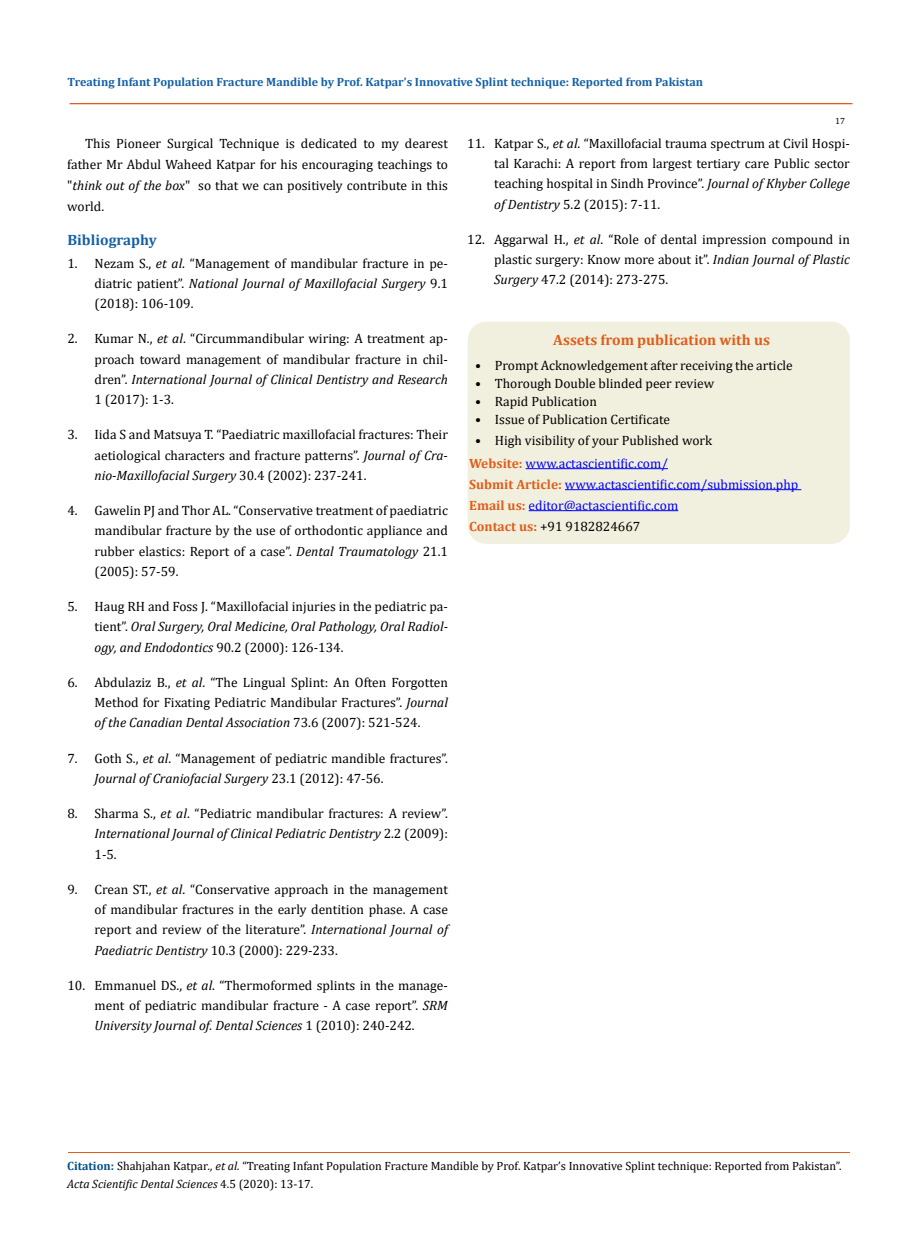
<style>
.page{position:relative;width:917px;height:1260px;background:#fff}
.page>*{position:absolute;margin:0;border:0;box-sizing:border-box;transform-origin:0 0}
.t1{font:700 15px "Cambria";color:#e05d1a}
.t2{font:700 15px "Cambria";color:#1560a6}
.t3{font:13.5px/20.2px "Cambria";color:#000;text-align:justify}
.t4{font:13.5px/21px "Cambria";color:#00f}
.t5{font:12px/18px "Cambria";color:#000}
.t6{font:700 12px "Cambria";color:#1560a6}
.t7{font:9px "Cambria";color:#000}
.s1{font-style:italic}
.s2{font-weight:700;color:#e05d1a}
.s3{color:#000}
.s4{font-weight:700;color:#035089}
</style>
<div class="page">
<div style="left:468px;top:322px;width:381px;height:221px;background:#f1f0de;border-radius:18px"></div>
<div style="left:467px;top:322px;width:382px;height:222px;border:2px solid #f1f0de;border-radius:18px"></div>
<hr style="left:525px;top:468px;width:143px;height:1px;background:#00f">
<hr style="left:565px;top:489px;width:236px;height:1px;background:#00f">
<hr style="left:528px;top:510px;width:150px;height:1px;background:#00f">
<hr style="left:70px;top:104px;width:782px;height:1px;background:#e05d1a">
<div style="left:70px;top:103px;width:782px;height:1px;border:1px solid #e05d1a"></div>
<hr style="left:68px;top:1152px;width:781px;height:1px;background:#e05d1a">
<p class="t6" style="left:67px;top:73px;width:637px">Treating Infant Population Fracture Mandible by Prof. Katpar’s Innovative Splint technique: Reported from Pakistan</p>
<p class="t7" style="left:835px;top:115px;width:11px">17</p>
<p class="t3" style="left:67px;top:133px;width:382px;line-height:21px;text-indent:18px">This Pioneer Surgical Technique is dedicated to my dearest father Mr Abdul Waheed Katpar for his encouraging teachings to "<span class="s1">think out of the box</span>" so that we can positively contribute in this world.</p>
<p class="t3" style="left:494px;top:133px;width:357px;text-indent:-27px">11. Katpar S., <span class="s1">et al</span>. “Maxillofacial trauma spectrum at Civil Hospi&shy;tal Karachi: A report from largest tertiary care Public sector teaching hospital in Sindh Province”. <span class="s1">Journal of Khyber College of Dentistry</span> 5.2 (2015): 7-11.</p>
<p class="t3" style="left:494px;top:229px;width:357px;text-indent:-27px">12. Aggarwal H., <span class="s1">et al</span>. “Role of dental impression compound in plastic surgery: Know more about it”. <span class="s1">Indian Journal of Plastic Surgery</span> 47.2 (2014): 273-275.</p>
<p class="t2" style="left:67px;top:230px;width:91px">Bibliography</p>
<p class="t3" style="left:94px;top:253px;width:355px;text-indent:-27px">1. Nezam S., <span class="s1">et al</span>. “Management of mandibular fracture in pe&shy;diatric patient”. <span class="s1">National Journal of Maxillofacial Surgery</span> 9.1 (2018): 106-109.</p>
<p class="t3" style="left:94px;top:329px;width:355px;text-indent:-27px">2. Kumar N., <span class="s1">et al</span>. “Circummandibular wiring: A treatment ap&shy;proach toward management of mandibular fracture in chil&shy;dren”. <span class="s1">International Journal of Clinical Dentistry and Research </span>1 (2017): 1-3.</p>
<p class="t3" style="left:94px;top:425px;width:355px;text-indent:-27px">3. Iida S and Matsuya T. “Paediatric maxillofacial fractures: Their aetiological characters and fracture patterns”. <span class="s1">Journal of Cra&shy;nio-Maxillofacial Surgery</span> 30.4 (2002): 237-241.</p>
<p class="t3" style="left:94px;top:500px;width:355px;text-indent:-27px">4. Gawelin PJ and Thor AL. “Conservative treatment of paediatric mandibular fracture by the use of orthodontic appliance and rubber elastics: Report of a case”. <span class="s1">Dental Traumatology</span> 21.1 (2005): 57-59.</p>
<p class="t3" style="left:94px;top:596px;width:355px;text-indent:-27px">5. Haug RH and Foss J. “Maxillofacial injuries in the pediatric pa&shy;tient”. <span class="s1">Oral Surgery, Oral Medicine, Oral Pathology, Oral Radiol&shy;ogy, and Endodontics</span> 90.2 (2000): 126-134.</p>
<p class="t3" style="left:94px;top:672px;width:355px;text-indent:-27px">6. Abdulaziz B., <span class="s1">et al</span>. “The Lingual Splint: An Often Forgotten Method for Fixating Pediatric Mandibular Fractures”. <span class="s1">Journal of the Canadian Dental Association</span> 73.6 (2007): 521-524.</p>
<p class="t3" style="left:94px;top:748px;width:355px;text-indent:-27px">7. Goth S., <span class="s1">et al</span>. “Management of pediatric mandible fractures”.<br><span class="s1">Journal of Craniofacial Surgery</span> 23.1 (2012): 47-56.</p>
<p class="t3" style="left:94px;top:803px;width:355px;text-indent:-27px">8. Sharma S., <span class="s1">et al</span>. “Pediatric mandibular fractures: A review”.<br><span class="s1">International Journal of Clinical Pediatric Dentistry</span> 2.2 (2009):<br>1-5.</p>
<p class="t3" style="left:94px;top:879px;width:355px;text-indent:-27px">9. Crean ST., <span class="s1">et al</span>. “Conservative approach in the management of mandibular fractures in the early dentition phase. A case report and review of the literature”. <span class="s1">International Journal of Paediatric Dentistry</span> 10.3 (2000): 229-233.</p>
<p class="t3" style="left:94px;top:975px;width:355px;text-indent:-27px">10. Emmanuel DS., <span class="s1">et al</span>. “Thermoformed splints in the manage&shy;ment of pediatric mandibular fracture - A case report”. <span class="s1">SRM University Journal of. Dental Sciences</span> 1 (2010): 240-242.</p>
<p class="t1" style="left:553px;top:329px;width:218px">Assets from publication with us</p>
<p class="t3" style="left:475px;top:355px;width:319px">• Prompt Acknowledgement after receiving the article</p>
<p class="t3" style="left:475px;top:373px;width:240px">• Thorough Double blinded peer review</p>
<p class="t3" style="left:475px;top:391px;width:123px">• Rapid Publication</p>
<p class="t3" style="left:475px;top:409px;width:196px">• Issue of Publication Certificate</p>
<p class="t3" style="left:475px;top:430px;width:238px">• High visibility of your Published work</p>
<p class="t4" style="left:469px;top:453px;width:330px"><span class="s2">Website:</span> www.actascientific.com/<br><span class="s2">Submit Article:</span> www.actascientific.com/submission.php <span class="s2">Email us:</span> editor@actascientific.com<br><span class="s2">Contact us:</span> <span class="s3">+91 9182824667</span></p>
<p class="t5" style="left:67px;top:1157px;width:775px"><span class="s4">Citation:</span> Shahjahan Katpar<span class="s1">., et al.</span> “Treating Infant Population Fracture Mandible by Prof. Katpar’s Innovative Splint technique: Reported from Pakistan”.<br><span class="s1">Acta Scientific Dental Sciences</span> 4.5 (2020): 13-17.</p>
</div>
